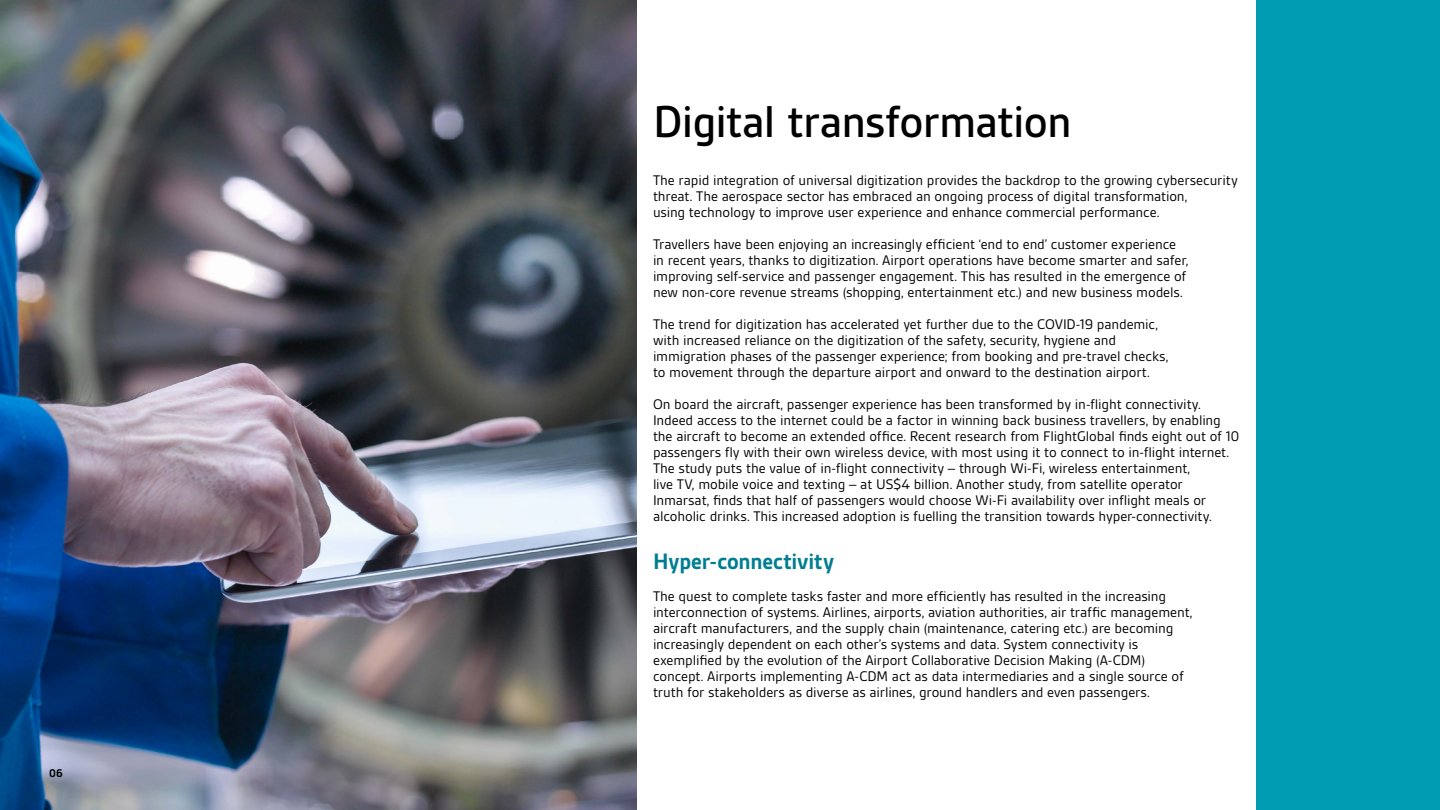
<style>
.page{position:relative;width:1440px;height:810px;background:#fff}
.page>*{position:absolute;margin:0;border:0;box-sizing:border-box;transform-origin:0 0}
.t1{font:500 48px "BSI Gesta";letter-spacing:-.02em;color:#000}
.t2{font:700 24px "BSI Gesta";letter-spacing:-.01em;color:#007d91}
.t3{font:15px/16px "BSI Gesta";letter-spacing:-.01em;color:#000}
.t4{font:700 12px "BSI Gesta";color:#000}
</style>
<div class="page">
<img style="left:0;top:0;width:636px;height:810px">
<div style="left:1257px;top:0;width:183px;height:810px;background:#009db2"></div>
<p class="t4" style="left:49px;top:767px;width:15px">06</p>
<h1 class="t1" style="left:653px;top:96px;width:420px">Digital transformation</h1>
<p class="t3" style="left:653px;top:172px;width:586px">The rapid integration of universal digitization provides the backdrop to the growing cybersecurity threat. The aerospace sector has embraced an ongoing process of digital transformation,<br>using technology to improve user experience and enhance commercial performance.</p>
<p class="t3" style="left:653px;top:236px;width:537px">Travellers have been enjoying an increasingly efficient ‘end to end’ customer experience in recent years, thanks to digitization. Airport operations have become smarter and safer, improving self-service and passenger engagement. This has resulted in the emergence of new non-core revenue streams (shopping, entertainment etc.) and new business models.</p>
<p class="t3" style="left:653px;top:316px;width:517px">The trend for digitization has accelerated yet further due to the COVID-19 pandemic, with increased reliance on the digitization of the safety, security, hygiene and immigration phases of the passenger experience; from booking and pre-travel checks, to movement through the departure airport and onward to the destination airport.</p>
<p class="t3" style="left:653px;top:396px;width:588px">On board the aircraft, passenger experience has been transformed by in-flight connectivity.<br>Indeed access to the internet could be a factor in winning back business travellers, by enabling the aircraft to become an extended office. Recent research from FlightGlobal finds eight out of 10 passengers fly with their own wireless device, with most using it to connect to in-flight internet.<br>The study puts the value of in-flight connectivity – through Wi-Fi, wireless entertainment,<br>live TV, mobile voice and texting – at US$4 billion. Another study, from satellite operator Inmarsat, finds that half of passengers would choose Wi-Fi availability over inflight meals or alcoholic drinks. This increased adoption is fuelling the transition towards hyper-connectivity.</p>
<h2 class="t2" style="left:653px;top:549px;width:183px">Hyper-connectivity</h2>
<p class="t3" style="left:653px;top:588px;width:541px">The quest to complete tasks faster and more efficiently has resulted in the increasing interconnection of systems. Airlines, airports, aviation authorities, air traffic management, aircraft manufacturers, and the supply chain (maintenance, catering etc.) are becoming increasingly dependent on each other’s systems and data. System connectivity is exemplified by the evolution of the Airport Collaborative Decision Making (A-CDM) concept. Airports implementing A-CDM act as data intermediaries and a single source of truth for stakeholders as diverse as airlines, ground handlers and even passengers.</p>
</div>
